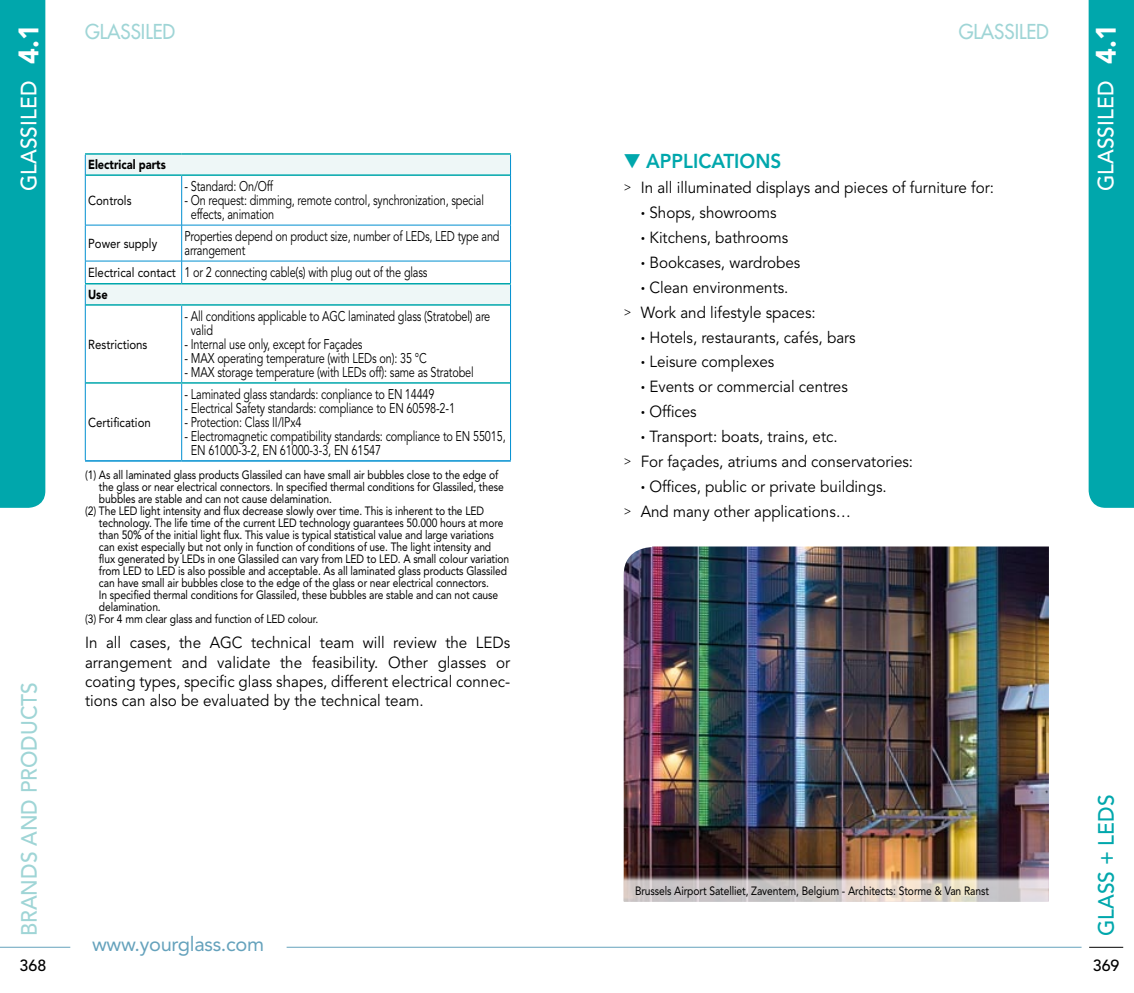
<style>
.page{position:relative;width:1134px;height:993px;background:#fff}
.page>*{position:absolute;margin:0;border:0;box-sizing:border-box;transform-origin:0 0}
.t1{font:500 22px "Avenir LT Std";color:#fff;scale:.95 1}
.t2{font:500 22px "Avenir LT Std";color:#9fd5d6;scale:.95 1}
.t3{font:500 22px "Avenir LT Std";color:#00a7ac;scale:.95 1}
.t4{font:500 20px "Futura Std";color:#9fd5d6;scale:.95 1}
.t5{font:20px "Avenir LT Std";letter-spacing:-.015em;color:#65a2bc}
.t6{font:800 20px "Avenir LT Std";color:#00a7ac;scale:.95 1}
.t7{font:16px/19.2px "Avenir LT Std";color:#000;text-align:justify;scale:.95 1}
.t8{font:500 16px "Avenir LT Std";color:#000}
.t9{font:14px/14px "Avenir LT Std";letter-spacing:-.015em;color:#000;scale:.78 1}
.t10{font:13px "Avenir LT Std";color:#000;scale:.88 1}
.t11{font:900 13px "Avenir LT Std";color:#000;scale:.85 1}
.t12{font:12px "Avenir LT Std";letter-spacing:-.01em;color:#000;scale:.86 1}
.s1{font-weight:900;font-size:28px}
.s2{font-size:13px}
.s3{font-size:12px}
.s4{font-weight:900}
</style>
<div class="page">
<div style="left:0;top:0;width:45px;height:507px;background:#00a7ac"></div>
<hr style="left:287px;top:946px;width:280px;height:1px;background:#65a2bc">
<hr style="left:0;top:946px;width:70px;height:1px;background:#65a2bc">
<div style="left:1089px;top:0;width:45px;height:507px;background:#00a7ac"></div>
<hr style="left:567px;top:946px;width:514px;height:1px;background:#65a2bc">
<hr style="left:1089px;top:946px;width:34px;height:1px;background:#000">
<img style="left:624px;top:546px;width:425px;height:328px">
<img style="left:624px;top:874px;width:425px;height:26px">
<div style="left:85px;top:154px;width:425px;height:21px;background:#eef7f7"></div>
<hr style="left:85px;top:260px;width:97px;height:1px;background:#008fd0">
<hr style="left:182px;top:260px;width:329px;height:1px;background:#008fd0">
<hr style="left:85px;top:225px;width:97px;height:1px;background:#008fd0">
<hr style="left:182px;top:225px;width:329px;height:1px;background:#008fd0">
<svg style="left:85px;top:155px;width:1px;height:20px"></svg>
<svg style="left:510px;top:155px;width:1px;height:20px"></svg>
<hr style="left:85px;top:175px;width:1px;height:50px;background:#008fd0">
<hr style="left:181px;top:176px;width:1px;height:49px;background:#008fd0">
<hr style="left:510px;top:175px;width:1px;height:50px;background:#008fd0">
<hr style="left:85px;top:225px;width:1px;height:36px;background:#008fd0">
<hr style="left:181px;top:225px;width:1px;height:36px;background:#008fd0">
<hr style="left:510px;top:225px;width:1px;height:36px;background:#008fd0">
<svg style="left:181px;top:261px;width:1px;height:22px"></svg>
<hr style="left:86px;top:174px;width:96px;height:2px;background:#00a7ac">
<hr style="left:182px;top:174px;width:328px;height:2px;background:#00a7ac">
<hr style="left:85px;top:153px;width:97px;height:2px;background:#00a7ac">
<hr style="left:182px;top:153px;width:329px;height:2px;background:#00a7ac">
<div style="left:85px;top:284px;width:425px;height:21px;background:#eef7f7"></div>
<svg style="left:85px;top:261px;width:1px;height:44px"></svg>
<svg style="left:510px;top:261px;width:1px;height:44px"></svg>
<hr style="left:85px;top:305px;width:1px;height:78px;background:#008fd0">
<hr style="left:181px;top:305px;width:1px;height:77px;background:#008fd0">
<hr style="left:510px;top:305px;width:1px;height:78px;background:#008fd0">
<hr style="left:85px;top:383px;width:1px;height:77px;background:#008fd0">
<hr style="left:181px;top:383px;width:1px;height:77px;background:#008fd0">
<hr style="left:510px;top:383px;width:1px;height:77px;background:#008fd0">
<hr style="left:86px;top:304px;width:96px;height:1px;background:#00a7ac">
<hr style="left:182px;top:304px;width:328px;height:1px;background:#00a7ac">
<hr style="left:86px;top:382px;width:96px;height:1px;background:#00a7ac">
<hr style="left:182px;top:382px;width:328px;height:1px;background:#00a7ac">
<hr style="left:85px;top:460px;width:97px;height:1px;background:#008fd0">
<hr style="left:182px;top:460px;width:329px;height:1px;background:#008fd0">
<hr style="left:85px;top:283px;width:97px;height:1px;background:#00a7ac">
<hr style="left:182px;top:283px;width:329px;height:1px;background:#00a7ac">
<h1 class="t1" style="left:16px;top:191px;width:177px;rotate:-90deg">Glassiled <span class="s1">4.1</span></h1>
<h2 class="t4" style="left:85px;top:19px;width:96px">GLASSILED</h2>
<p class="t11" style="left:88px;top:157px;width:93px">Electrical parts</p>
<p class="t10" style="left:88px;top:193px;width:51px">Controls</p>
<p class="t9" style="left:185px;top:180px;width:115px">- Standard: On/Off</p>
<p class="t9" style="left:191px;top:194px;width:377px;text-indent:-6px">- On request: dimming, remote control, synchronization, special effects, animation</p>
<p class="t10" style="left:88px;top:236px;width:80px">Power supply</p>
<p class="t9" style="left:185px;top:230px;width:405px">Properties depend on product size, number of LEDs, LED type and arrangement</p>
<p class="t9" style="left:88px;top:266px;width:437px"><span class="s2">Electrical contact</span> 1 or 2 connecting cable(s) with plug out of the glass</p>
<p class="t11" style="left:88px;top:287px;width:25px">Use</p>
<h1 class="t2" style="left:16px;top:935px;width:269px;rotate:-90deg">BRANDS AND PRODUCTS</h1>
<h3 class="t8" style="left:20px;top:955px;width:28px">368</h3>
<p class="t10" style="left:88px;top:336px;width:69px">Restrictions</p>
<p class="t9" style="left:191px;top:310px;width:385px;text-indent:-6px">- All conditions applicable to AGC laminated glass (Stratobel) are valid</p>
<p class="t9" style="left:185px;top:338px;width:230px">- Internal use only, except for Façades</p>
<p class="t9" style="left:185px;top:352px;width:312px">- MAX operating temperature (with LEDs on): 35 °C</p>
<p class="t9" style="left:185px;top:366px;width:372px">- MAX storage temperature (with LEDs off): same as Stratobel</p>
<p class="t9" style="left:185px;top:387px;width:322px">- Laminated glass standards: conpliance to EN 14449</p>
<p class="t9" style="left:185px;top:401px;width:348px">- Electrical Safety standards: compliance to EN 60598-2-1</p>
<p class="t9" style="left:185px;top:415px;width:152px">- Protection: Class II/IPx4</p>
<p class="t9" style="left:191px;top:429px;width:405px;text-indent:-6px">- Electromagnetic compatibility standards: compliance to EN 55015,<br>EN 61000-3-2, EN 61000-3-3, EN 61547</p>
<p class="t12" style="left:85px;top:468px;width:482px">(1) As all laminated glass products Glassiled can have small air bubbles close to the edge of</p>
<p class="t12" style="left:99px;top:480px;width:472px">the glass or near electrical connectors. In specified thermal conditions for Glassiled, these</p>
<p class="t12" style="left:99px;top:492px;width:272px">bubbles are stable and can not cause delamination.</p>
<p class="t12" style="left:85px;top:504px;width:465px">(2) The LED light intensity and flux decrease slowly over time. This is inherent to the LED</p>
<p class="t12" style="left:99px;top:516px;width:472px">technology. The life time of the current LED technology guarantees 50.000 hours at more</p>
<p class="t12" style="left:99px;top:528px;width:461px">than 50% of the initial light flux. This value is typical statistical value and large variations</p>
<p class="t12" style="left:99px;top:540px;width:458px">can exist especially but not only in function of conditions of use. The light intensity and</p>
<p class="t12" style="left:99px;top:552px;width:479px">flux generated by LEDs in one Glassiled can vary from LED to LED. A small colour variation</p>
<p class="t12" style="left:99px;top:564px;width:476px">from LED to LED is also possible and acceptable. As all laminated glass products Glassiled</p>
<p class="t12" style="left:99px;top:576px;width:455px">can have small air bubbles close to the edge of the glass or near electrical connectors.</p>
<p class="t12" style="left:99px;top:588px;width:466px">In specified thermal conditions for Glassiled, these bubbles are stable and can not cause</p>
<p class="t12" style="left:99px;top:600px;width:73px">delamination.</p>
<p class="t12" style="left:85px;top:612px;width:273px">(3) For 4 mm clear glass and function of LED colour.</p>
<h3 class="t7" style="left:85px;top:633px;width:449px">In all cases, the AGC technical team will review the LEDs arrangement and validate the feasibility. Other glasses or coating types, specific glass shapes, different electrical connec&shy;tions can also be evaluated by the technical team.</h3>
<p class="t10" style="left:88px;top:414px;width:73px">Certification</p>
<h2 class="t5" style="left:92px;top:932px;width:174px">www.yourglass.com</h2>
<h2 class="t4" style="left:959px;top:19px;width:96px">GLASSILED</h2>
<h1 class="t1" style="left:1093px;top:191px;width:177px;rotate:-90deg">Glassiled <span class="s1">4.1</span></h1>
<h2 class="t6" style="left:624px;top:149px;width:152px">▼ APPLICATIONS</h2>
<h3 class="t7" style="left:624px;top:178px;width:391px"><span class="s3">&gt;</span> In all illuminated displays and pieces of furniture for:</h3>
<h3 class="t7" style="left:641px;top:203px;width:145px"><span class="s4">·</span> Shops, showrooms</h3>
<h3 class="t7" style="left:641px;top:228px;width:157px"><span class="s4">·</span> Kitchens, bathrooms</h3>
<h3 class="t7" style="left:641px;top:253px;width:170px"><span class="s4">·</span> Bookcases, wardrobes</h3>
<h3 class="t7" style="left:641px;top:278px;width:157px"><span class="s4">·</span> Clean environments.</h3>
<h3 class="t7" style="left:624px;top:303px;width:204px"><span class="s3">&gt;</span> Work and lifestyle spaces:</h3>
<h3 class="t7" style="left:641px;top:328px;width:228px"><span class="s4">·</span> Hotels, restaurants, cafés, bars</h3>
<h3 class="t7" style="left:641px;top:352px;width:142px"><span class="s4">·</span> Leisure complexes</h3>
<h3 class="t7" style="left:641px;top:377px;width:220px"><span class="s4">·</span> Events or commercial centres</h3>
<h3 class="t7" style="left:641px;top:402px;width:60px"><span class="s4">·</span> Offices</h3>
<h3 class="t7" style="left:641px;top:427px;width:209px"><span class="s4">·</span> Transport: boats, trains, etc.</h3>
<h3 class="t7" style="left:624px;top:452px;width:306px"><span class="s3">&gt;</span> For façades, atriums and conservatories:</h3>
<h3 class="t7" style="left:641px;top:477px;width:260px"><span class="s4">·</span> Offices, public or private buildings.</h3>
<h3 class="t7" style="left:624px;top:502px;width:241px"><span class="s3">&gt;</span> And many other applications…</h3>
<p class="t12" style="left:635px;top:883px;width:413px">Brussels Airport Satelliet, Zaventem, Belgium - Architects: Storme &amp; Van Ranst</p>
<h1 class="t3" style="left:1093px;top:935px;width:147px;rotate:-90deg">Glass + leds</h1>
<h3 class="t8" style="left:1093px;top:955px;width:28px">369</h3>
</div>
